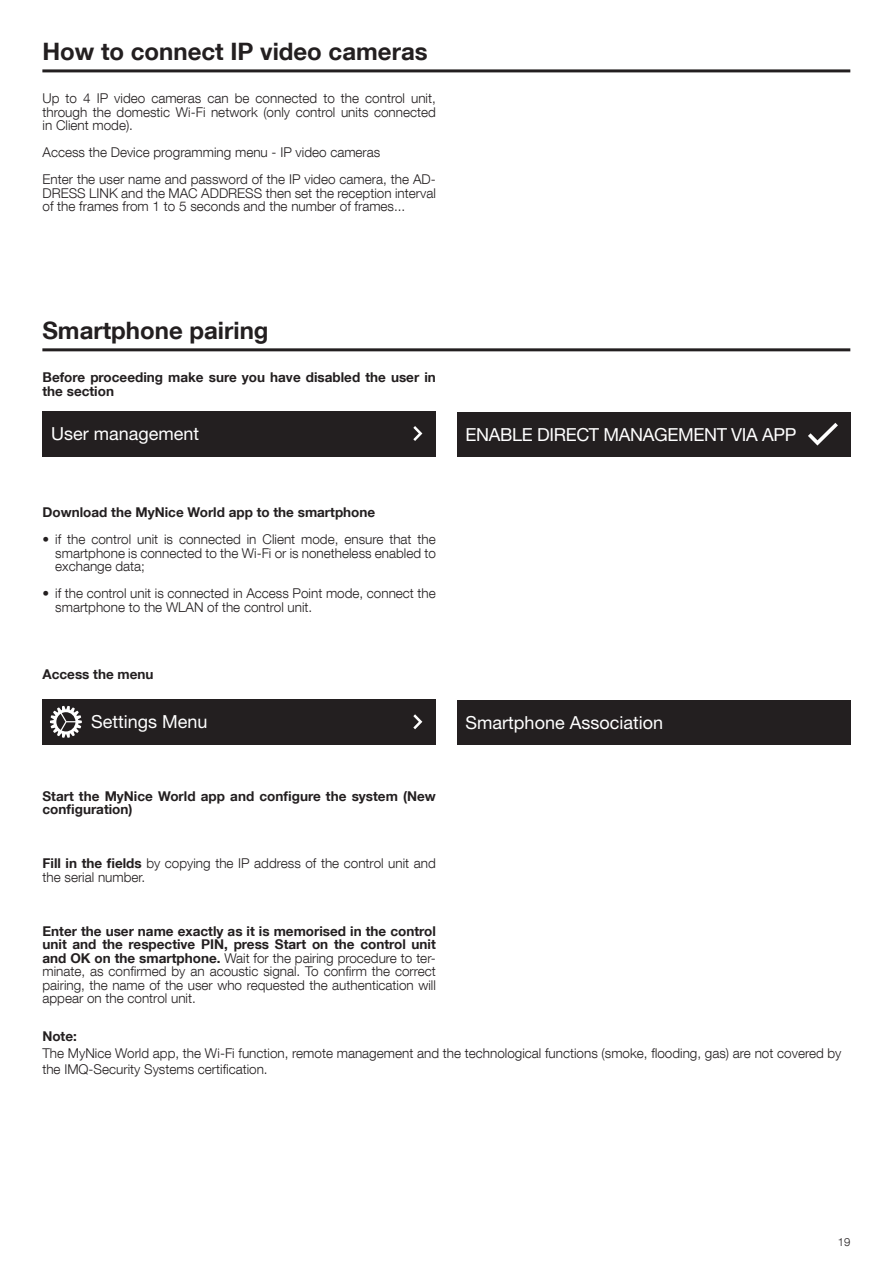
<style>
.page{position:relative;width:893px;height:1263px;background:#fff}
.page>*{position:absolute;margin:0;border:0;box-sizing:border-box;transform-origin:0 0}
.t1{font:700 24px "Helvetica Neue LT Com";color:#231f20}
.t2{font:18px "Helvetica Neue LT Pro";color:#fff}
.t3{font:18px "Helvetica Neue LT Pro";letter-spacing:-.02em;color:#fff}
.t4{font:300 13.5px/13.5px "Helvetica Neue LT Com";color:#231f20}
.t5{font:700 13.5px/13.5px "Helvetica Neue LT Com";color:#231f20}
.t6{font:300 11.25px "Helvetica Neue LT Com";color:#231f20}
.s1{font-weight:700}
</style>
<div class="page">
<hr style="left:42px;top:69px;width:808px;height:3px;background:#231f20">
<hr style="left:42px;top:348px;width:808px;height:3px;background:#231f20">
<div style="left:43px;top:411px;width:393px;height:45px;background:#231f20"></div>
<div style="left:457px;top:412px;width:393px;height:44px;background:#231f20"></div>
<svg style="left:413px;top:426px;width:9px;height:15px"></svg>
<div style="left:43px;top:699px;width:393px;height:45px;background:#231f20"></div>
<div style="left:457px;top:700px;width:393px;height:44px;background:#231f20"></div>
<svg style="left:413px;top:714px;width:9px;height:15px"></svg>
<svg style="left:808px;top:423px;width:30px;height:22px"></svg>
<svg style="left:50px;top:706px;width:32px;height:32px"></svg>
<h1 class="t1" style="left:42px;top:36px;width:387px">How to connect IP video cameras</h1>
<p class="t4" style="left:43px;top:91px;width:395px;text-align:justify">Up to 4 IP video cameras can be connected to the control unit, through the domestic Wi-Fi network (only control units connected in Client mode).</p>
<p class="t4" style="left:43px;top:139px;width:395px;line-height:27px">Access the Device programming menu - IP video cameras<br>Enter the user name and password of the IP video camera, the AD-</p>
<p class="t4" style="left:43px;top:186px;width:395px">DRESS LINK and the MAC ADDRESS then set the reception interval of the frames from 1 to 5 seconds and the number of frames...</p>
<h1 class="t1" style="left:42px;top:315px;width:228px">Smartphone pairing</h1>
<p class="t5" style="left:43px;top:370px;width:395px">Before proceeding make sure you have disabled the user in the section</p>
<h2 class="t2" style="left:51px;top:423px;width:150px">User management</h2>
<h2 class="t3" style="left:466px;top:423px;width:332px">ENABLE DIRECT MANAGEMENT VIA APP</h2>
<p class="t5" style="left:43px;top:505px;width:334px">Download the MyNice World app to the smartphone</p>
<p class="t4" style="left:55px;top:532px;width:382px;text-align:justify;text-indent:-13px">• if the control unit is connected in Client mode, ensure that the smartphone is connected to the Wi-Fi or is nonetheless enabled to exchange data;</p>
<p class="t4" style="left:55px;top:586px;width:382px;text-indent:-13px">• if the control unit is connected in Access Point mode, connect the smartphone to the WLAN of the control unit.</p>
<p class="t5" style="left:43px;top:667px;width:112px">Access the menu</p>
<h2 class="t2" style="left:91px;top:711px;width:118px">Settings Menu</h2>
<h2 class="t2" style="left:466px;top:712px;width:199px">Smartphone Association</h2>
<p class="t5" style="left:43px;top:789px;width:395px">Start the MyNice World app and configure the system (New configuration)</p>
<p class="t4" style="left:43px;top:856px;width:395px"><span class="s1">Fill in the fields</span> by copying the IP address of the control unit and the serial number.</p>
<p class="t4" style="left:43px;top:924px;width:395px;text-align:justify"><span class="s1">Enter the user name exactly as it is memorised in the control unit and the respective PIN, press Start on the control unit and OK on the smartphone.</span> Wait for the pairing procedure to ter&shy;minate, as confirmed by an acoustic signal. To confirm the correct pairing, the name of the user who requested the authentication will appear on the control unit.</p>
<p class="t5" style="left:42px;top:1029px;width:36px">Note:</p>
<p class="t4" style="left:42px;top:1044px;width:801px;line-height:16.2px">The MyNice World app, the Wi-Fi function, remote management and the technological functions (smoke, flooding, gas) are not covered by the IMQ-Security Systems certification.</p>
<p class="t6" style="left:838px;top:1235px;width:14px">19</p>
</div>
